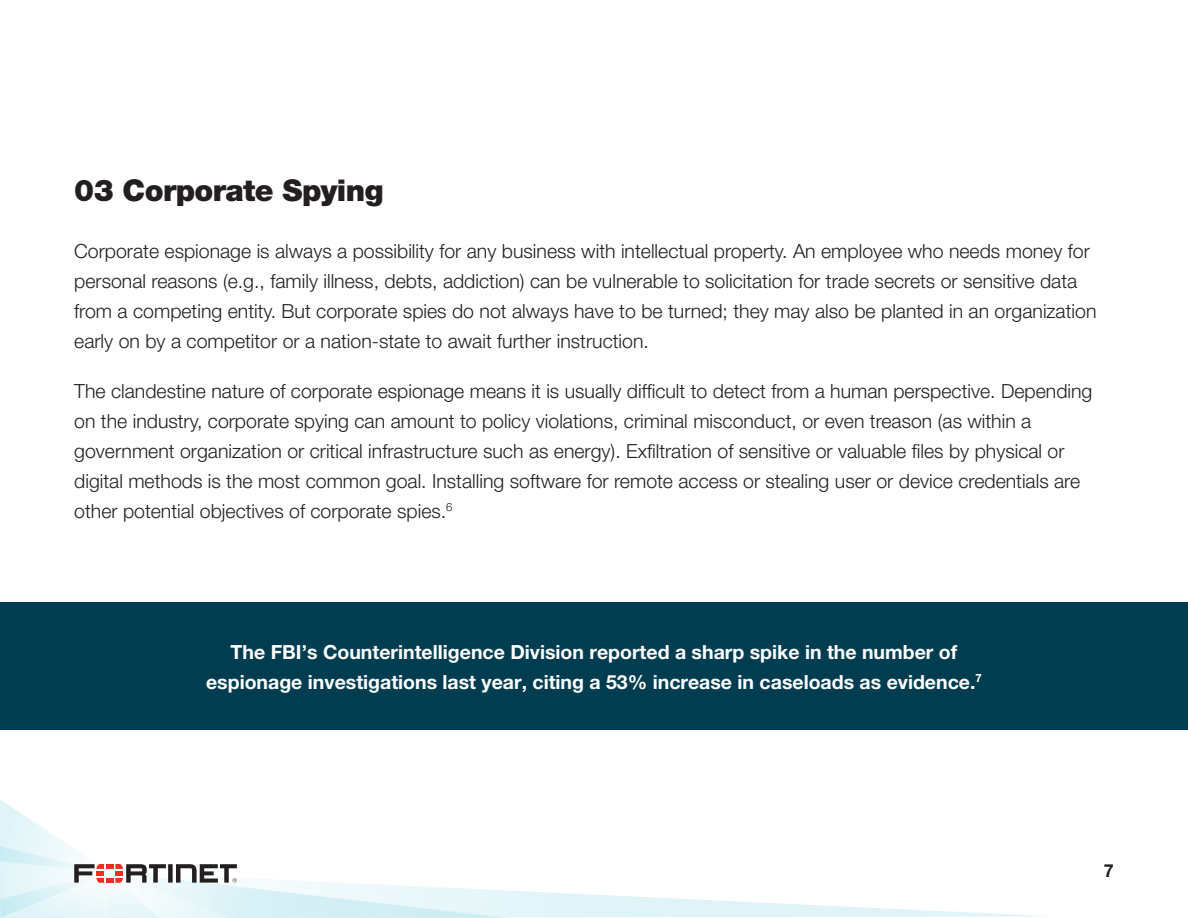
<style>
.page{position:relative;width:1188px;height:918px;background:#fff}
.page>*{position:absolute;margin:0;border:0;box-sizing:border-box;transform-origin:0 0}
.t1{font:900 30px "Helvetica Neue LT Pro";letter-spacing:-.02em;color:#231f20}
.t2{font:300 19.5px/30px "Helvetica Neue LT Pro";color:#231f20}
.t3{font:700 19.5px/30px "Helvetica Neue LT Pro";color:#fff;text-align:center}
.t4{font:700 18px "Helvetica Neue LT Pro";color:#231f20}
</style>
<div class="page">
<div style="left:0;top:603px;width:1188px;height:127px;background:#013d51"></div>
<svg style="left:0;top:799px;width:1046px;height:119px"></svg>
<h1 class="t1" style="left:74px;top:172px;width:311px">03 Corporate Spying</h1>
<p class="t2" style="left:74px;top:235px;width:1024px">Corporate espionage is always a possibility for any business with intellectual property. An employee who needs money for personal reasons (e.g., family illness, debts, addiction) can be vulnerable to solicitation for trade secrets or sensitive data from a competing entity. But corporate spies do not always have to be turned; they may also be planted in an organization early on by a competitor or a nation-state to await further instruction.</p>
<p class="t2" style="left:74px;top:376px;width:1020px">The clandestine nature of corporate espionage means it is usually difficult to detect from a human perspective. Depending on the industry, corporate spying can amount to policy violations, criminal misconduct, or even treason (as within a government organization or critical infrastructure such as energy). Exfiltration of sensitive or valuable files by physical or digital methods is the most common goal. Installing software for remote access or stealing user or device credentials are other potential objectives of corporate spies.<sup>6</sup></p>
<p class="t3" style="left:206px;top:637px;width:777px">The FBI’s Counterintelligence Division reported a sharp spike in the number of espionage investigations last year, citing a 53% increase in caseloads as evidence.<sup>7</sup></p>
<p class="t4" style="left:1104px;top:859px;width:12px">7</p>
</div>
